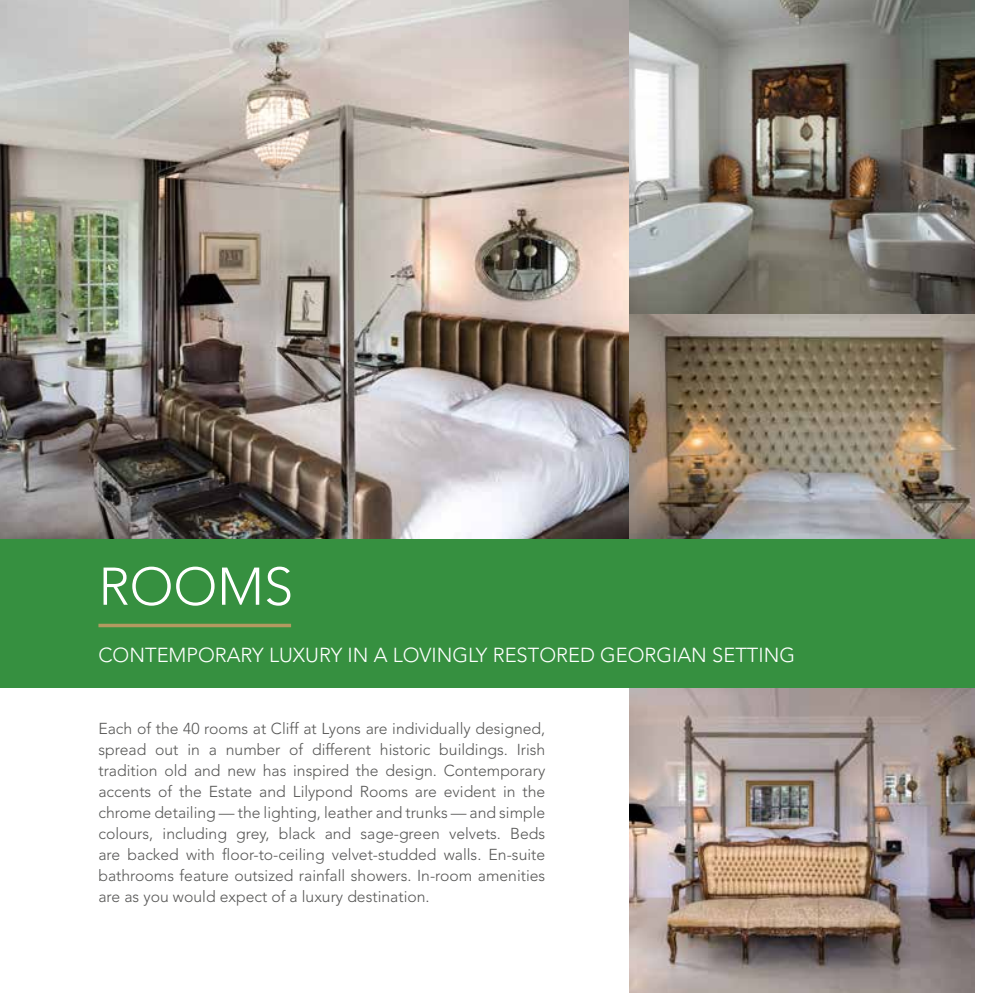
<style>
.page{position:relative;width:993px;height:993px;background:#fff}
.page>*{position:absolute;margin:0;border:0;box-sizing:border-box;transform-origin:0 0}
.t1{font:300 52.5px "Avenir";color:#fff}
.t2{font:300 20.12px "Avenir";color:#fff}
.t3{font:300 15.75px/21px "Avenir";color:#575756;text-align:justify}
</style>
<div class="page">
<img style="left:0;top:0;width:629px;height:538px">
<img style="left:629px;top:0;width:345px;height:538px">
<img style="left:629px;top:687px;width:345px;height:305px">
<div style="left:0;top:538px;width:974px;height:149px;background:#369040"></div>
<svg style="left:98px;top:623px;width:193px;height:4px"></svg>
<h1 class="t1" style="left:98px;top:555px;width:196px">ROOMS</h1>
<p class="t2" style="left:98px;top:642px;width:697px">CONTEMPORARY LUXURY IN A LOVINGLY RESTORED GEORGIAN SETTING</p>
<p class="t3" style="left:98px;top:718px;width:448px">Each of the 40 rooms at Cliff at Lyons are individually designed, spread out in a number of different historic buildings. Irish tradition old and new has inspired the design. Contemporary accents of the Estate and Lilypond Rooms are evident in the chrome detailing — the lighting, leather and trunks — and simple colours, including grey, black and sage-green velvets. Beds are backed with floor-to-ceiling velvet-studded walls. En-suite bathrooms feature outsized rainfall showers. In-room amenities are as you would expect of a luxury destination.</p>
</div>
